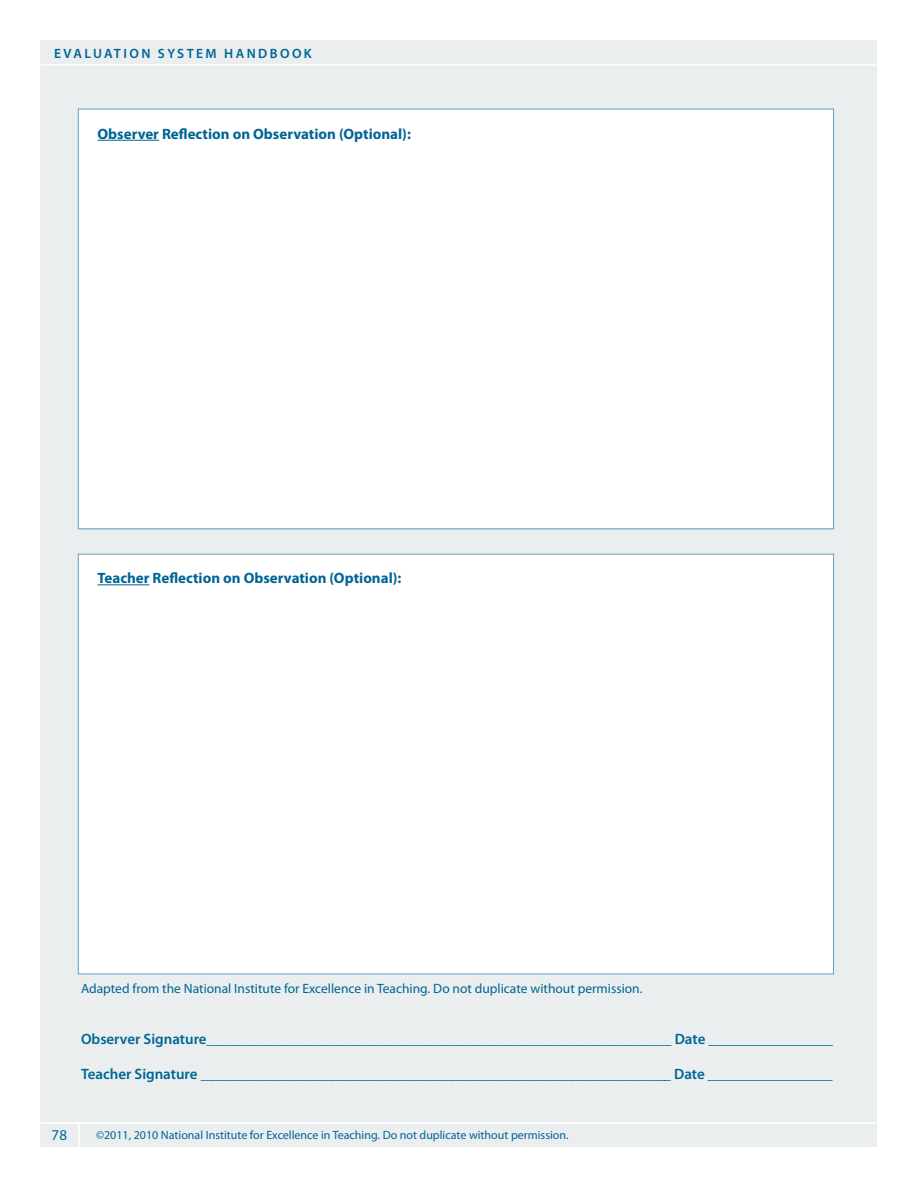
<style>
.page{position:relative;width:918px;height:1188px;background:#fff}
.page>*{position:absolute;margin:0;border:0;box-sizing:border-box;transform-origin:0 0}
.t1{font:600 15px "Myriad Pro";color:#006495}
.t2{font:700 15px "Myriad Pro";color:#006495}
.t3{font:15px "Myriad Pro";color:#006495}
.t4{font:13.5px "Myriad Pro";color:#006495}
.t5{font:600 13.5px "Myriad Pro";letter-spacing:.18em;color:#006495}
.t6{font:12px "Myriad Pro";color:#006495}
</style>
<div class="page">
<div style="left:40px;top:40px;width:838px;height:1108px;background:#eaeeee"></div>
<hr style="left:40px;top:1122px;width:838px;height:2px;background:#fff">
<hr style="left:40px;top:64px;width:838px;height:2px;background:#fff">
<hr style="left:78px;top:1122px;width:2px;height:26px;background:#fff">
<div style="left:78px;top:109px;width:756px;height:420px;background:#fff;border:1px solid #619ec3"></div>
<div style="left:78px;top:554px;width:756px;height:420px;background:#fff;border:1px solid #619ec3"></div>
<hr style="left:98px;top:140px;width:61px;height:1px;background:#006495">
<hr style="left:98px;top:584px;width:52px;height:1px;background:#006495">
<p class="t5" style="left:54px;top:45px;width:10px">Eva</p>
<p class="t5" style="left:84px;top:45px;width:151px">luati on System Han</p>
<p class="t5" style="left:258px;top:45px;width:55px">dbook</p>
<p class="t2" style="left:98px;top:124px;width:315px">Observer Reflection on Observation (Optional):</p>
<p class="t2" style="left:98px;top:569px;width:305px">Teacher Reflection on Observation (Optional):</p>
<p class="t4" style="left:81px;top:980px;width:563px">Adapted from the National Institute for Excellence in Teaching. Do not duplicate without permission.</p>
<p class="t1" style="left:81px;top:1029px;width:754px">Observer Signature______________________________________________________________ Date _________________</p>
<p class="t1" style="left:81px;top:1065px;width:753px">Teacher Signature _______________________________________________________________ Date _________________</p>
<p class="t3" style="left:52px;top:1125px;width:17px">78</p>
<p class="t6" style="left:96px;top:1128px;width:474px">©2011, 2010 National Institute for Excellence in Teaching. Do not duplicate without permission.</p>
</div>
